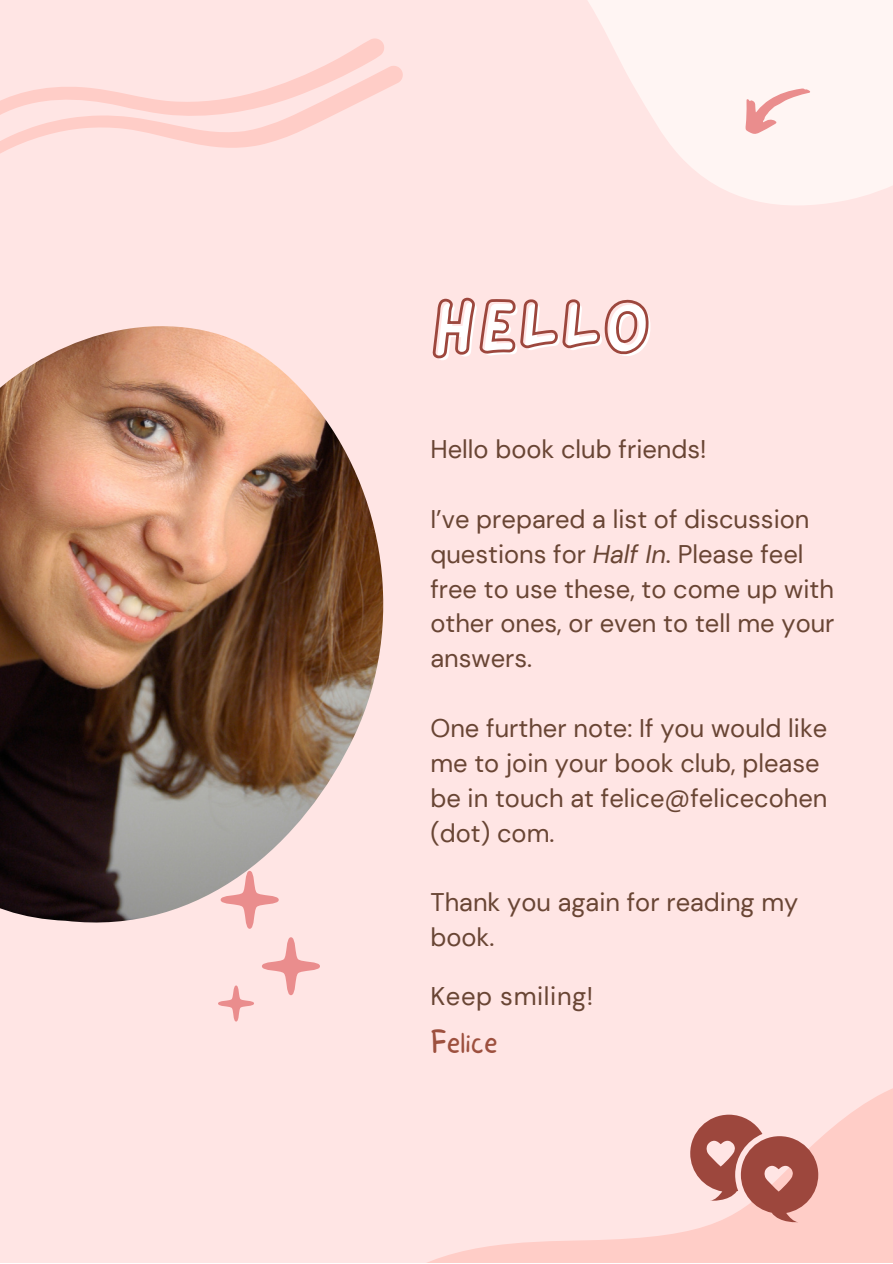
<style>
.page{position:relative;width:893px;height:1264px;background:#fff}
.page>*{position:absolute;margin:0;border:0;box-sizing:border-box;transform-origin:0 0}
.t1{font:75px "Lazydog";color:#fff}
.t2{font:100 30px "More Sugar";color:#9d503e}
.t3{font:25.5px/34.8px "DM Sans";color:#694534}
.t4{font:25.5px "DM Sans";letter-spacing:.025em;color:#694534}
.s1{font-style:italic}
</style>
<div class="page">
<div style="left:0;top:0;width:892px;height:1262px;background:#ffe5e4"></div>
<svg style="left:429px;top:1089px;width:463px;height:173px"></svg>
<svg style="left:0;top:38px;width:403px;height:116px"></svg>
<svg style="left:588px;top:0;width:304px;height:205px;fill:#fff5f3"></svg>
<svg style="left:730px;top:63px;width:80px;height:83px"></svg>
<img style="left:0;top:326px;width:383px;height:603px">
<svg style="left:218px;top:985px;width:36px;height:36px"></svg>
<svg style="left:262px;top:937px;width:58px;height:58px"></svg>
<svg style="left:221px;top:870px;width:58px;height:58px"></svg>
<svg style="left:432px;top:297px;width:217px;height:62px"></svg>
<svg style="left:690px;top:1114px;width:128px;height:109px"></svg>
<h1 class="t1" style="left:433px;top:295px;width:222px">hello</h1>
<p class="t3" style="left:430px;top:432px;width:278px">Hello book club friends!</p>
<p class="t3" style="left:430px;top:501px;width:405px">I’ve prepared a list of discussion questions for <span class="s1">Half In</span>. Please feel free to use these, to come up with other ones, or even to tell me your answers.</p>
<p class="t3" style="left:430px;top:711px;width:398px">One further note: If you would like me to join your book club, please be in touch at felice@felicecohen (dot) com.</p>
<p class="t3" style="left:430px;top:885px;width:369px">Thank you again for reading my book.</p>
<p class="t4" style="left:430px;top:979px;width:164px">Keep smiling!</p>
<p class="t2" style="left:430px;top:1024px;width:69px">Felice</p>
</div>
